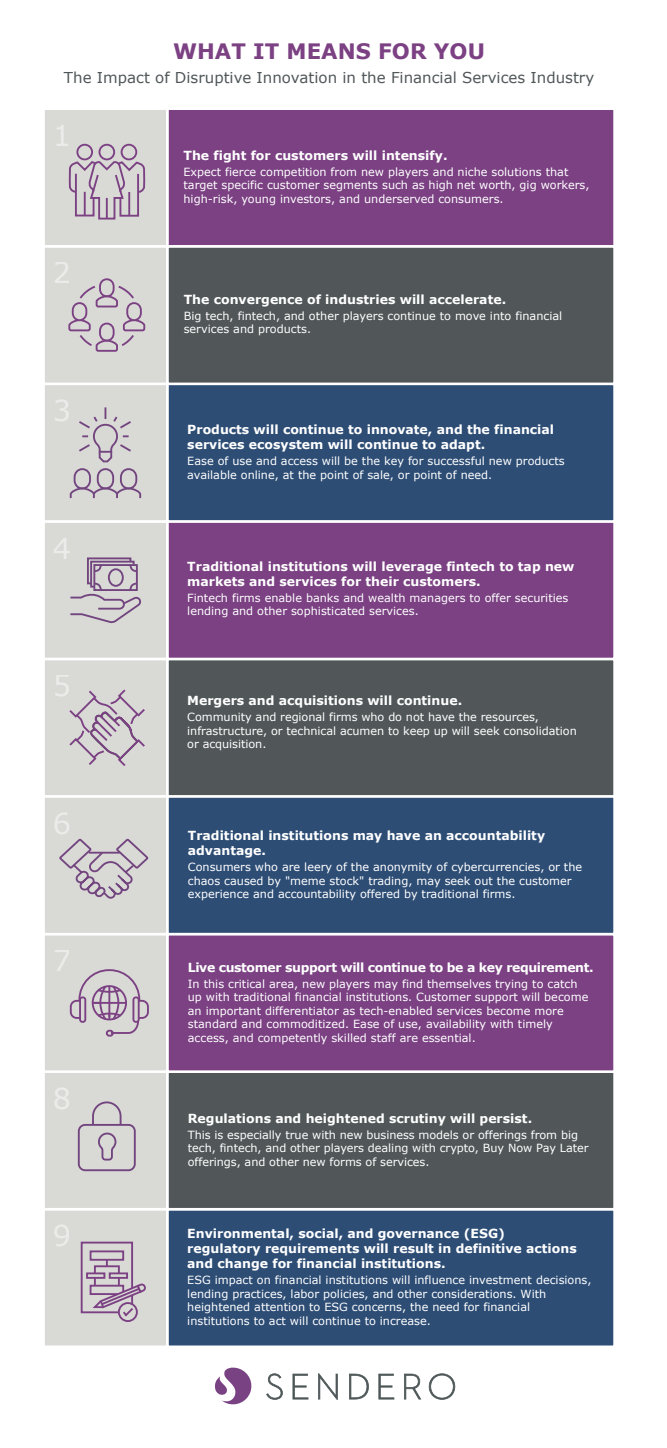
<style>
.page{position:relative;width:667px;height:1448px;background:#fff}
.page>*{position:absolute;margin:0;border:0;box-sizing:border-box;transform-origin:0 0}
.t1{font:700 21.25px "Verdana";color:#7b4183}
.t2{font:15px "Verdana";color:#505759}
.t3{font:700 12.5px/15px "Verdana";color:#fff}
.t4{font:700 12.5px "Verdana";letter-spacing:-.03em;color:#fff}
.t5{font:11.25px/13.5px "Verdana";color:#fff}
</style>
<div class="page">
<div style="left:166px;top:1208px;width:449px;height:140px;background:#2d4d75;border:2px solid #fff"></div>
<div style="left:42px;top:1208px;width:126px;height:140px;background:#d9d9d6;border:2px solid #fff"></div>
<div style="left:166px;top:1070px;width:449px;height:140px;background:#515759;border:2px solid #fff"></div>
<div style="left:42px;top:1070px;width:126px;height:140px;background:#d9d9d6;border:2px solid #fff"></div>
<div style="left:166px;top:933px;width:449px;height:140px;background:#7b4183;border:2px solid #fff"></div>
<div style="left:42px;top:933px;width:126px;height:140px;background:#d9d9d6;border:2px solid #fff"></div>
<div style="left:166px;top:658px;width:449px;height:140px;background:#515759;border:2px solid #fff"></div>
<div style="left:42px;top:658px;width:126px;height:140px;background:#d9d9d6;border:2px solid #fff"></div>
<div style="left:166px;top:520px;width:449px;height:140px;background:#7b4183;border:2px solid #fff"></div>
<div style="left:42px;top:520px;width:126px;height:140px;background:#d9d9d6;border:2px solid #fff"></div>
<div style="left:166px;top:382px;width:449px;height:140px;background:#2d4d75;border:2px solid #fff"></div>
<div style="left:42px;top:382px;width:126px;height:140px;background:#d9d9d6;border:2px solid #fff"></div>
<div style="left:166px;top:245px;width:449px;height:140px;background:#515759;border:2px solid #fff"></div>
<div style="left:42px;top:245px;width:126px;height:140px;background:#d9d9d6;border:2px solid #fff"></div>
<div style="left:166px;top:107px;width:449px;height:140px;background:#7b4183;border:2px solid #fff"></div>
<div style="left:42px;top:107px;width:126px;height:140px;background:#d9d9d6;border:2px solid #fff"></div>
<div style="left:166px;top:795px;width:449px;height:140px;background:#2d4d75;border:2px solid #fff"></div>
<div style="left:42px;top:795px;width:126px;height:140px;background:#d9d9d6;border:2px solid #fff"></div>
<div style="left:76px;top:144px;width:17px;height:16px;border:2px solid #7b4183;border-radius:50%"></div>
<div style="left:98px;top:144px;width:17px;height:16px;border:2px solid #7b4183;border-radius:50%"></div>
<div style="left:121px;top:144px;width:16px;height:16px;border:2px solid #7b4183;border-radius:50%"></div>
<svg style="left:68px;top:158px;width:78px;height:62px"></svg>
<hr style="left:128px;top:192px;width:2px;height:24px;background:#7b4183">
<svg style="left:68px;top:278px;width:78px;height:74px"></svg>
<svg style="left:70px;top:557px;width:72px;height:67px"></svg>
<svg style="left:69px;top:689px;width:76px;height:77px"></svg>
<svg style="left:59px;top:838px;width:90px;height:61px"></svg>
<div style="left:106px;top:1029px;width:8px;height:7px;border:2px solid #7b4183;border-radius:2px"></div>
<svg style="left:69px;top:969px;width:80px;height:66px"></svg>
<svg style="left:77px;top:1101px;width:59px;height:71px"></svg>
<div style="left:81px;top:1241px;width:52px;height:72px;border:2px solid #7b4183"></div>
<div style="left:118px;top:1302px;width:20px;height:20px;border:2px solid #7b4183;border-radius:50%"></div>
<svg style="left:85px;top:1249px;width:61px;height:69px"></svg>
<svg style="left:69px;top:407px;width:73px;height:92px"></svg>
<svg style="left:215px;top:1367px;width:37px;height:38px"></svg>
<svg style="left:266px;top:1373px;width:17px;height:26px"></svg>
<svg style="left:292px;top:1373px;width:16px;height:26px"></svg>
<svg style="left:318px;top:1373px;width:20px;height:26px"></svg>
<svg style="left:349px;top:1373px;width:20px;height:26px"></svg>
<svg style="left:378px;top:1373px;width:16px;height:26px"></svg>
<svg style="left:404px;top:1373px;width:17px;height:26px"></svg>
<svg style="left:429px;top:1373px;width:26px;height:26px"></svg>
<h1 class="t1" style="left:173px;top:38px;width:313px">WHAT IT MEANS FOR YOU</h1>
<h2 class="t2" style="left:64px;top:68px;width:532px">The Impact of Disruptive Innovation in the Financial Services Industry</h2>
<p class="t3" style="left:183px;top:148px;width:265px">The fight for customers will intensify.</p>
<p class="t5" style="left:183px;top:165px;width:407px">Expect fierce competition from new players and niche solutions that target specific customer segments such as high net worth, gig workers, high-risk, young investors, and underserved consumers.</p>
<p class="t3" style="left:184px;top:292px;width:324px">The convergence of industries will accelerate.</p>
<p class="t5" style="left:184px;top:309px;width:380px">Big tech, fintech, and other players continue to move into financial services and products.</p>
<p class="t3" style="left:187px;top:422px;width:368px">Products will continue to innovate, and the financial services ecosystem will continue to adapt.</p>
<p class="t5" style="left:187px;top:455px;width:379px">Ease of use and access will be the key for successful new products available online, at the point of sale, or point of need.</p>
<p class="t3" style="left:187px;top:559px;width:388px">Traditional institutions will leverage fintech to tap new markets and services for their customers.</p>
<p class="t5" style="left:187px;top:591px;width:382px">Fintech firms enable banks and wealth managers to offer securities lending and other sophisticated services.</p>
<p class="t3" style="left:187px;top:693px;width:276px">Mergers and acquisitions will continue.</p>
<p class="t5" style="left:187px;top:711px;width:391px">Community and regional firms who do not have the resources, infrastructure, or technical acumen to keep up will seek consolidation or acquisition.</p>
<p class="t3" style="left:188px;top:828px;width:359px">Traditional institutions may have an accountability advantage.</p>
<p class="t5" style="left:188px;top:860px;width:396px">Consumers who are leery of the anonymity of cybercurrencies, or the chaos caused by "meme stock" trading, may seek out the customer experience and accountability offered by traditional firms.</p>
<p class="t4" style="left:188px;top:959px;width:407px">Live customer support will continue to be a key requirement.</p>
<p class="t5" style="left:188px;top:977px;width:402px">In this critical area, new players may find themselves trying to catch up with traditional financial institutions. Customer support will become an important differentiator as tech-enabled services become more standard and commoditized. Ease of use, availability with timely access, and competently skilled staff are essential.</p>
<p class="t3" style="left:188px;top:1110px;width:346px">Regulations and heightened scrutiny will persist.</p>
<p class="t5" style="left:188px;top:1128px;width:402px">This is especially true with new business models or offerings from big tech, fintech, and other players dealing with crypto, Buy Now Pay Later offerings, and other new forms of services.</p>
<p class="t3" style="left:187px;top:1226px;width:391px">Environmental, social, and governance (ESG) regulatory requirements will result in definitive actions and change for financial institutions.</p>
<p class="t5" style="left:187px;top:1273px;width:406px">ESG impact on financial institutions will influence investment decisions, lending practices, labor policies, and other considerations. With heightened attention to ESG concerns, the need for financial institutions to act will continue to increase.</p>
</div>
